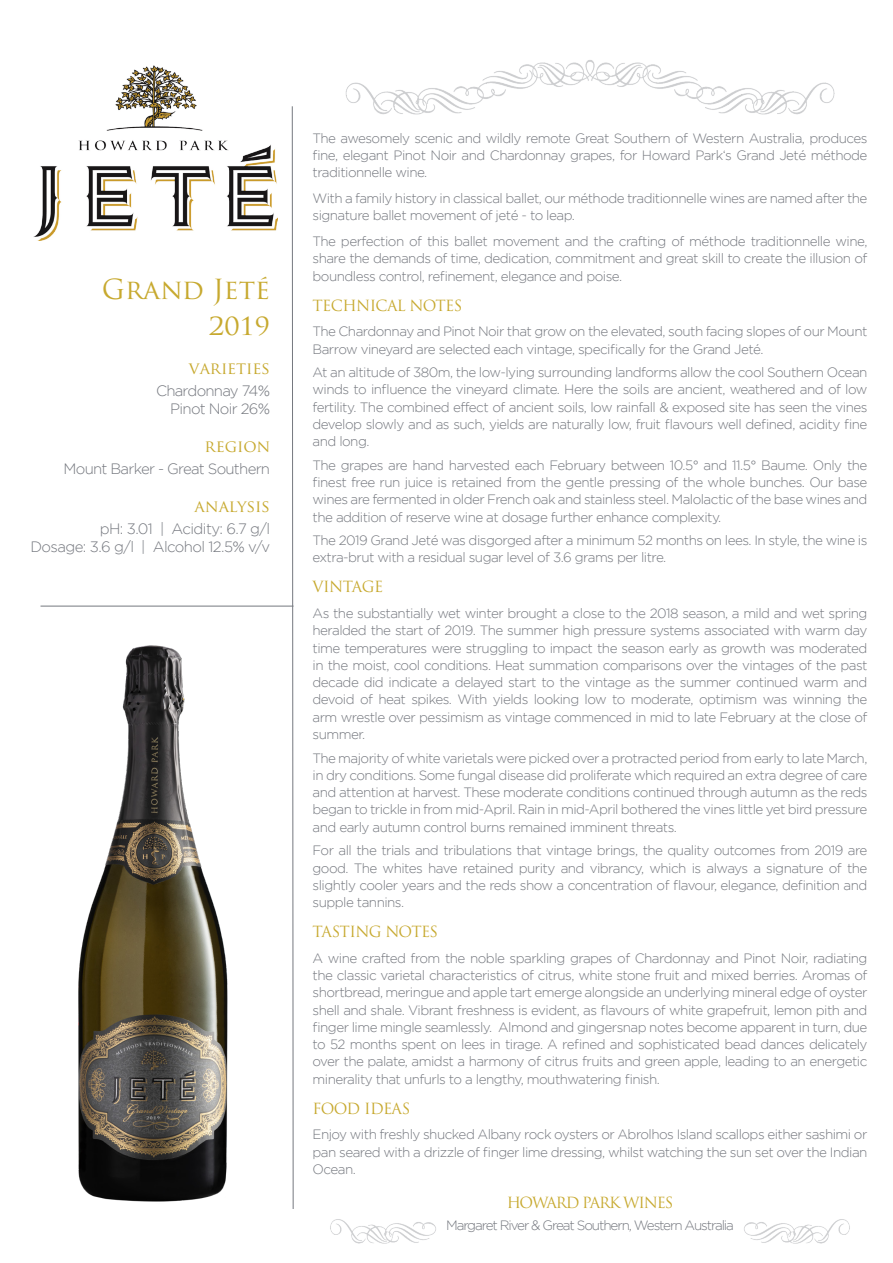
<style>
.page{position:relative;width:893px;height:1263px;background:#fff}
.page>*{position:absolute;margin:0;border:0;box-sizing:border-box;transform-origin:0 0}
.t1{font:28.5px "Trajan Pro";color:#c7a92f}
.t2{font:27px "Trajan Pro";color:#c7a92f}
.t3{font:16.5px "Trajan Pro";color:#c7a92f}
.t4{font:300 15px "Gotham";letter-spacing:-.05em;color:#75787f}
.t5{font:15px "Trajan Pro";letter-spacing:-.04em;color:#c7a92f}
.t6{font:15px "Trajan Pro";letter-spacing:-.08em;color:#c7a92f}
.t7{font:300 13.5px/17.2px "Gotham";letter-spacing:-.04em;color:#75787f;text-align:justify}
.t8{font:300 13.5px "Gotham";letter-spacing:-.08em;color:#75787f}
</style>
<div class="page">
<img style="left:330px;top:1219px;width:106px;height:25px">
<img style="left:33px;top:65px;width:245px;height:176px">
<img style="left:78px;top:645px;width:150px;height:557px">
<svg style="left:292px;top:106px;width:2px;height:1103px"></svg>
<hr style="left:41px;top:606px;width:253px;height:1px;background:#75787f">
<img style="left:345px;top:60px;width:490px;height:55px">
<img style="left:744px;top:1219px;width:106px;height:25px">
<p class="t2" style="left:102px;top:272px;width:170px">Grand JetÉ</p>
<p class="t1" style="left:209px;top:306px;width:62px">2019</p>
<p class="t3" style="left:189px;top:357px;width:83px">Varieties</p>
<p class="t4" style="left:156px;top:383px;width:116px">Chardonnay 74%</p>
<p class="t4" style="left:170px;top:401px;width:101px">Pinot Noir 26%</p>
<p class="t3" style="left:205px;top:435px;width:67px">Region</p>
<p class="t4" style="left:64px;top:461px;width:208px">Mount Barker - Great Southern</p>
<p class="t3" style="left:195px;top:495px;width:77px">Analysis</p>
<p class="t4" style="left:100px;top:521px;width:172px">pH: 3.01 | Acidity: 6.7 g/l</p>
<p class="t4" style="left:30px;top:539px;width:241px">Dosage: 3.6 g/l | Alcohol 12.5% v/v</p>
<p class="t7" style="left:313px;top:129px;width:556px">The awesomely scenic and wildly remote Great Southern of Western Australia, produces fine, elegant Pinot Noir and Chardonnay grapes, for Howard Park‘s Grand Jeté méthode traditionnelle wine.</p>
<p class="t7" style="left:313px;top:189px;width:556px">With a family history in classical ballet, our méthode traditionnelle wines are named after the signature ballet movement of jeté - to leap.</p>
<p class="t7" style="left:313px;top:232px;width:556px">The perfection of this ballet movement and the crafting of méthode traditionnelle wine, share the demands of time, dedication, commitment and great skill to create the illusion of boundless control, refinement, elegance and poise.</p>
<p class="t5" style="left:313px;top:296px;width:151px">TECHNICAL NOTES</p>
<p class="t7" style="left:313px;top:323px;width:556px">The Chardonnay and Pinot Noir that grow on the elevated, south facing slopes of our Mount<br>Barrow vineyard are selected each vintage, specifically for the Grand Jeté.</p>
<p class="t7" style="left:313px;top:364px;width:556px">At an altitude of 380m, the low-lying surrounding landforms allow the cool Southern Ocean winds to influence the vineyard climate. Here the soils are ancient, weathered and of low fertility. The combined effect of ancient soils, low rainfall &amp; exposed site has seen the vines develop slowly and as such, yields are naturally low, fruit flavours well defined, acidity fine and long.</p>
<p class="t7" style="left:313px;top:456px;width:556px">The grapes are hand harvested each February between 10.5° and 11.5° Baume. Only the finest free run juice is retained from the gentle pressing of the whole bunches. Our base wines are fermented in older French oak and stainless steel. Malolactic of the base wines and the addition of reserve wine at dosage further enhance complexity.</p>
<p class="t7" style="left:313px;top:532px;width:556px">The 2019 Grand Jeté was disgorged after a minimum 52 months on lees. In style, the wine is extra-brut with a residual sugar level of 3.6 grams per litre.</p>
<p class="t5" style="left:313px;top:577px;width:72px">VINTAGE</p>
<p class="t7" style="left:313px;top:605px;width:556px">As the substantially wet winter brought a close to the 2018 season, a mild and wet spring heralded the start of 2019. The summer high pressure systems associated with warm day time temperatures were struggling to impact the season early as growth was moderated in the moist, cool conditions. Heat summation comparisons over the vintages of the past decade did indicate a delayed start to the vintage as the summer continued warm and devoid of heat spikes. With yields looking low to moderate, optimism was winning the arm wrestle over pessimism as vintage commenced in mid to late February at the close of summer.</p>
<p class="t7" style="left:313px;top:749px;width:556px">The majority of white varietals were picked over a protracted period from early to late March, in dry conditions. Some fungal disease did proliferate which required an extra degree of care and attention at harvest. These moderate conditions continued through autumn as the reds began to trickle in from mid-April. Rain in mid-April bothered the vines little yet bird pressure and early autumn control burns remained imminent threats.</p>
<p class="t7" style="left:313px;top:842px;width:556px">For all the trials and tribulations that vintage brings, the quality outcomes from 2019 are good. The whites have retained purity and vibrancy, which is always a signature of the slightly cooler years and the reds show a concentration of flavour, elegance, definition and supple tannins.</p>
<p class="t5" style="left:313px;top:922px;width:127px">TASTING NOTES</p>
<p class="t7" style="left:313px;top:949px;width:556px">A wine crafted from the noble sparkling grapes of Chardonnay and Pinot Noir, radiating the classic varietal characteristics of citrus, white stone fruit and mixed berries. Aromas of shortbread, meringue and apple tart emerge alongside an underlying mineral edge of oyster shell and shale. Vibrant freshness is evident, as flavours of white grapefruit, lemon pith and finger lime mingle seamlessly. Almond and gingersnap notes become apparent in turn, due to 52 months spent on lees in tirage. A refined and sophisticated bead dances delicately over the palate, amidst a harmony of citrus fruits and green apple, leading to an energetic minerality that unfurls to a lengthy, mouthwatering finish.</p>
<p class="t5" style="left:313px;top:1098px;width:99px">FOOD IDEAS</p>
<p class="t7" style="left:313px;top:1126px;width:556px">Enjoy with freshly shucked Albany rock oysters or Abrolhos Island scallops either sashimi or pan seared with a drizzle of finger lime dressing, whilst watching the sun set over the Indian Ocean.</p>
<p class="t6" style="left:507px;top:1193px;width:168px">HOWARD PARK WINES</p>
<p class="t8" style="left:446px;top:1218px;width:289px">Margaret River &amp; Great Southern, Western Australia</p>
</div>
